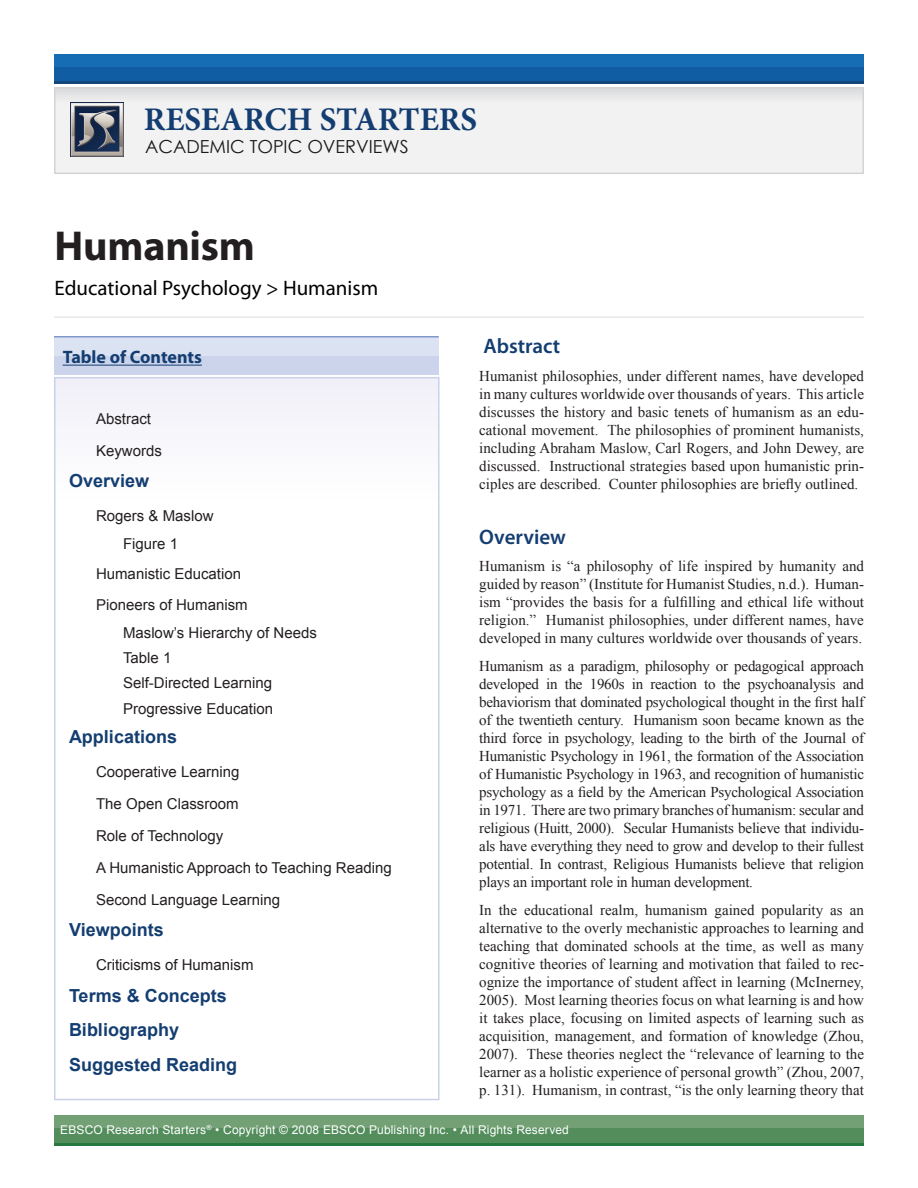
<style>
.page{position:relative;width:918px;height:1188px;background:#fff}
.page>*{position:absolute;margin:0;border:0;box-sizing:border-box;transform-origin:0 0}
.Document_Title{font:700 42px "Myriad Pro";letter-spacing:-.005em;color:#231f20}
.t1{font:700 33px "Minion Pro";color:#143e71}
.Document_Subtitle{font:21px "Myriad Pro";color:#000}
.Body_Text_Header{font:600 21px "Myriad Pro";color:#143e71}
.Level_1{font:700 18px "Arial";color:#143e71}
.t2{font:18px "Century Gothic";color:#1a1a1a}
.TOC_Keyword_Header{font:700 18px "Myriad Pro";color:#143e71}
.Body_Text{font:15px/18px "Times New Roman";color:#231f20;text-align:justify}
.Level_2{font:15px "Arial";color:#231f20}
.Level_3{font:15px "Arial";color:#231f20}
.Master_Page_Left_Ali{font:12px "Arial";letter-spacing:.01em;color:#fff}
</style>
<div class="page">
<div style="left:55px;top:88px;width:808px;height:85px;background:linear-gradient(to bottom,#eaeaeb,#f6f6f5)"></div>
<div style="left:54px;top:87px;width:810px;height:87px;border:2px solid #d3d4d4"></div>
<div style="left:54px;top:1115px;width:810px;height:15px;background:#73a175"></div>
<div style="left:54px;top:1129px;width:810px;height:14px;background:#538d5c"></div>
<hr style="left:54px;top:1143px;width:810px;height:3px;background:#277941">
<div style="left:54px;top:54px;width:810px;height:14px;background:#166db3"></div>
<div style="left:54px;top:67px;width:810px;height:14px;background:#115da3"></div>
<hr style="left:54px;top:81px;width:810px;height:3px;background:#15467b">
<img style="left:71px;top:103px;width:53px;height:54px">
<hr style="left:54px;top:316px;width:810px;height:2px;background:#e9e9e9">
<div style="left:54px;top:337px;width:385px;height:19px;background:#dbe3f3"></div>
<div style="left:54px;top:356px;width:385px;height:19px;background:#ccd4eb"></div>
<hr style="left:54px;top:336px;width:385px;height:2px;background:#8298cd">
<div style="left:54px;top:377px;width:386px;height:723px;border:2px solid #cad1ea"></div>
<hr style="left:63px;top:365px;width:139px;height:1px;background:#143e71">
<p class="t1" style="left:144px;top:96px;width:335px">RESEARCH STARTERS</p>
<p class="t2" style="left:145px;top:134px;width:265px">ACADEMIC TOPIC OVERVIEWS</p>
<p class="Document_Title" style="left:55px;top:219px;width:202px">Humanism</p>
<p class="Document_Subtitle" style="left:55px;top:275px;width:325px">Educational Psychology &gt; Humanism</p>
<p class="TOC_Keyword_Header" style="left:63px;top:346px;width:141px">Table of Contents</p>
<p class="Level_2" style="left:96px;top:409px;width:57px">Abstract</p>
<p class="Level_2" style="left:96px;top:441px;width:67px">Keywords</p>
<p class="Level_1" style="left:69px;top:469px;width:82px">Overview</p>
<p class="Level_2" style="left:96px;top:506px;width:119px">Rogers &amp; Maslow</p>
<p class="Level_3" style="left:123px;top:534px;width:57px">Figure 1</p>
<p class="Level_2" style="left:96px;top:563px;width:147px">Humanistic Education</p>
<p class="Level_2" style="left:96px;top:595px;width:153px">Pioneers of Humanism</p>
<p class="Level_3" style="left:123px;top:623px;width:195px">Maslow’s Hierarchy of Needs</p>
<p class="Level_3" style="left:123px;top:648px;width:50px">Table 1</p>
<p class="Level_3" style="left:123px;top:673px;width:151px">Self-Directed Learning</p>
<p class="Level_3" style="left:123px;top:699px;width:152px">Progressive Education</p>
<p class="Level_1" style="left:69px;top:725px;width:110px">Applications</p>
<p class="Level_2" style="left:96px;top:762px;width:145px">Cooperative Learning</p>
<p class="Level_2" style="left:96px;top:794px;width:144px">The Open Classroom</p>
<p class="Level_2" style="left:96px;top:826px;width:129px">Role of Technology</p>
<p class="Level_2" style="left:96px;top:858px;width:297px">A Humanistic Approach to Teaching Reading</p>
<p class="Level_2" style="left:96px;top:889px;width:186px">Second Language Learning</p>
<p class="Level_1" style="left:69px;top:918px;width:96px">Viewpoints</p>
<p class="Level_2" style="left:96px;top:955px;width:159px">Criticisms of Humanism</p>
<p class="Level_1" style="left:69px;top:984px;width:159px">Terms &amp; Concepts</p>
<p class="Level_1" style="left:69px;top:1018px;width:112px">Bibliography</p>
<p class="Level_1" style="left:69px;top:1052px;width:170px">Suggested Reading</p>
<p class="Body_Text_Header" style="left:484px;top:333px;width:78px">Abstract</p>
<p class="Body_Text" style="left:479px;top:367px;width:386px">Humanist philosophies, under different names, have developed in many cultures worldwide over thousands of years. This article discusses the history and basic tenets of humanism as an edu&shy;cational movement. The philosophies of prominent humanists, including Abraham Maslow, Carl Rogers, and John Dewey, are discussed. Instructional strategies based upon humanistic prin&shy;ciples are described. Counter philosophies are briefly outlined.</p>
<p class="Body_Text_Header" style="left:479px;top:523px;width:88px">Overview</p>
<p class="Body_Text" style="left:479px;top:557px;width:386px">Humanism is “a philosophy of life inspired by humanity and guided by reason” (Institute for Humanist Studies, n.d.). Human&shy;ism “provides the basis for a fulfilling and ethical life without religion.” Humanist philosophies, under different names, have developed in many cultures worldwide over thousands of years.</p>
<p class="Body_Text" style="left:479px;top:657px;width:386px">Humanism as a paradigm, philosophy or pedagogical approach developed in the 1960s in reaction to the psychoanalysis and behaviorism that dominated psychological thought in the first half of the twentieth century. Humanism soon became known as the third force in psychology, leading to the birth of the Journal of Humanistic Psychology in 1961, the formation of the Association of Humanistic Psychology in 1963, and recognition of humanistic psychology as a field by the American Psychological Association in 1971. There are two primary branches of humanism: secular and religious (Huitt, 2000). Secular Humanists believe that individu&shy;als have everything they need to grow and develop to their fullest potential. In contrast, Religious Humanists believe that religion plays an important role in human development.</p>
<p class="Body_Text" style="left:479px;top:900px;width:386px">In the educational realm, humanism gained popularity as an alternative to the overly mechanistic approaches to learning and teaching that dominated schools at the time, as well as many cognitive theories of learning and motivation that failed to rec&shy;ognize the importance of student affect in learning (McInerney, 2005). Most learning theories focus on what learning is and how it takes place, focusing on limited aspects of learning such as acquisition, management, and formation of knowledge (Zhou, 2007). These theories neglect the “relevance of learning to the learner as a holistic experience of personal growth” (Zhou, 2007, p. 131). Humanism, in contrast, “is the only learning theory that</p>
<p class="Master_Page_Left_Ali" style="left:60px;top:1122px;width:510px">EBSCO Research Starters<sup>®</sup> • Copyright © 2008 EBSCO Publishing Inc. • All Rights Reserved</p>
</div>
